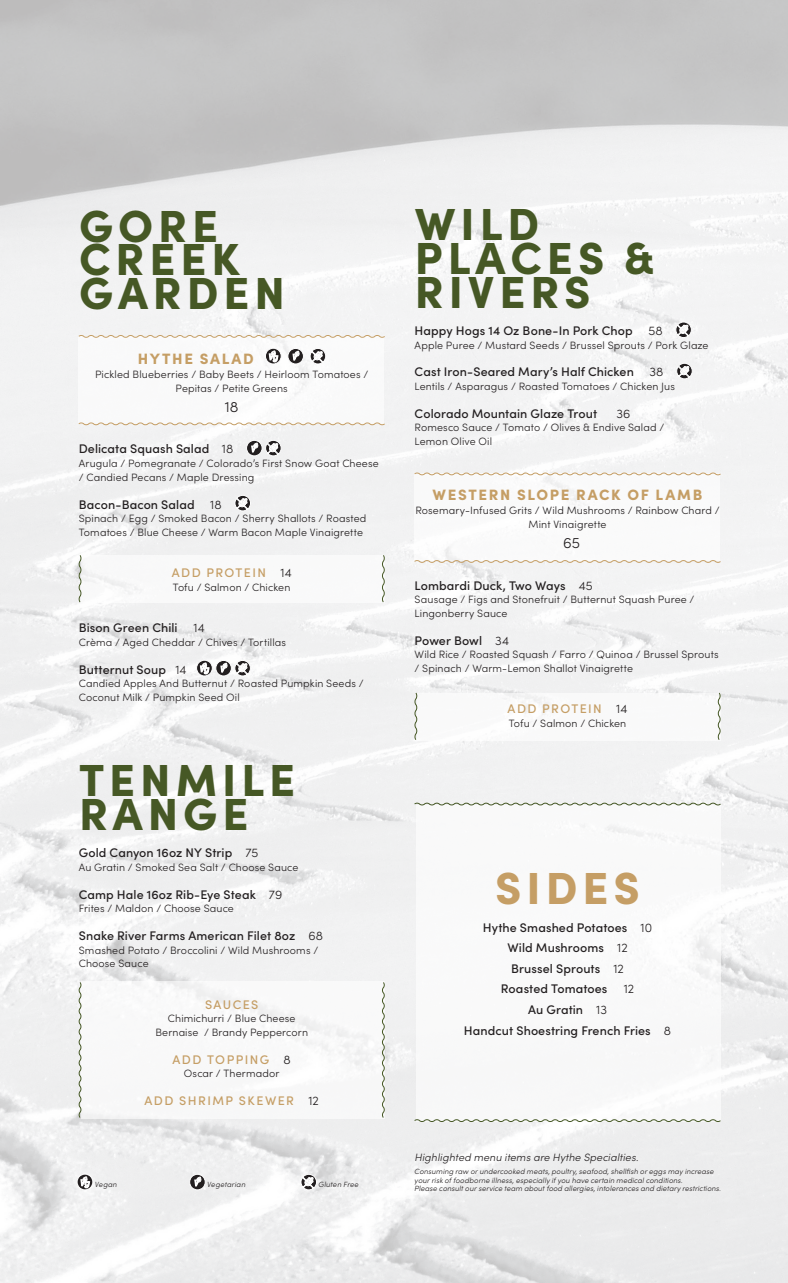
<style>
.page{position:relative;width:788px;height:1283px;background:#fff}
.page>*{position:absolute;margin:0;border:0;box-sizing:border-box;transform-origin:0 0}
.t1{font:900 45px/33.8px "Sofia Pro";letter-spacing:.11em;color:#465825}
.t2{font:900 45px "Sofia Pro";letter-spacing:.11em;color:#c59e65}
.t3{font:900 15px "Sofia Pro";letter-spacing:.11em;color:#c59e65}
.t4{font:300 15px "Sofia Pro";color:#231f20}
.t5{font:500 12.5px/20.6px "Sofia Pro";letter-spacing:.005em;color:#231f20;text-align:center}
.t6{font:500 12.5px "Sofia Pro";letter-spacing:.115em;color:#c59e65}
.t7{font:300 12.5px "Sofia Pro";color:#231f20}
.t8{font:300 10.62px/13.8px "Sofia Pro";letter-spacing:.01em;color:#231f20}
.t9{font:italic 300 10.62px "Sofia Pro";letter-spacing:.01em;color:#231f20}
.t10{font:italic 300 7.5px/8.8px "Sofia Pro";letter-spacing:.01em;color:#231f20}
.s1{font-weight:300}
.s2{font-weight:300;color:#231f20}
</style>
<div class="page">
<svg style="left:413px;top:802px;width:308px;height:4px"></svg>
<svg style="left:413px;top:1118px;width:308px;height:4px"></svg>
<svg style="left:717px;top:692px;width:4px;height:48px"></svg>
<svg style="left:413px;top:692px;width:5px;height:48px"></svg>
<svg style="left:381px;top:554px;width:4px;height:49px"></svg>
<svg style="left:78px;top:554px;width:4px;height:49px"></svg>
<svg style="left:413px;top:472px;width:308px;height:4px"></svg>
<svg style="left:413px;top:559px;width:308px;height:4px"></svg>
<svg style="left:78px;top:334px;width:307px;height:4px"></svg>
<svg style="left:78px;top:422px;width:307px;height:4px"></svg>
<svg style="left:77px;top:1173px;width:16px;height:17px"></svg>
<svg style="left:189px;top:1174px;width:16px;height:16px"></svg>
<svg style="left:301px;top:1174px;width:16px;height:16px"></svg>
<svg style="left:675px;top:322px;width:16px;height:16px"></svg>
<svg style="left:676px;top:363px;width:16px;height:16px"></svg>
<div style="left:81px;top:981px;width:303px;height:138px;background:#f8f8f9"></div>
<svg style="left:381px;top:981px;width:4px;height:137px"></svg>
<svg style="left:78px;top:981px;width:4px;height:137px"></svg>
<svg style="left:265px;top:348px;width:16px;height:16px"></svg>
<svg style="left:288px;top:348px;width:15px;height:16px"></svg>
<svg style="left:310px;top:348px;width:16px;height:16px"></svg>
<svg style="left:246px;top:440px;width:35px;height:16px"></svg>
<svg style="left:235px;top:495px;width:16px;height:16px"></svg>
<svg style="left:196px;top:660px;width:54px;height:16px"></svg>
<h1 class="t1" style="left:79px;top:205px;width:208px">GORE<br>CREEK<br>GARDEN</h1>
<h2 class="t3" style="left:138px;top:347px;width:118px">HYTHE SALAD</h2>
<p class="t8" style="left:95px;top:367px;width:275px;text-align:center">Pickled Blueberries / Baby Beets / Heirloom Tomatoes /<br>Pepitas / Petite Greens</p>
<h2 class="t4" style="left:225px;top:396px;width:15px">18</h2>
<p class="t5" style="left:79px;top:438px;width:156px">Delicata Squash Salad <span class="s1">18</span></p>
<p class="t8" style="left:79px;top:456px;width:301px">Arugula / Pomegranate / Colorado’s First Snow Goat Cheese / Candied Pecans / Maple Dressing</p>
<p class="t5" style="left:79px;top:493px;width:144px">Bacon-Bacon Salad <span class="s1">18</span></p>
<p class="t8" style="left:79px;top:511px;width:289px">Spinach / Egg / Smoked Bacon / Sherry Shallots / Roasted<br>Tomatoes / Blue Cheese / Warm Bacon Maple Vinaigrette</p>
<p class="t6" style="left:172px;top:563px;width:121px">ADD PROTEIN <span class="s2">14</span></p>
<p class="t8" style="left:173px;top:580px;width:119px">Tofu / Salmon / Chicken</p>
<p class="t5" style="left:79px;top:617px;width:100px">Bison Green Chili</p>
<p class="t7" style="left:193px;top:619px;width:13px">14</p>
<p class="t8" style="left:79px;top:635px;width:209px">Crèma / Aged Cheddar / Chives / Tortillas</p>
<p class="t5" style="left:79px;top:658px;width:109px">Butternut Soup <span class="s1">14</span></p>
<p class="t8" style="left:79px;top:676px;width:286px">Candied Apples And Butternut / Roasted Pumpkin Seeds /<br>Coconut Milk / Pumpkin Seed Oil</p>
<h1 class="t1" style="left:79px;top:759px;width:218px">TENMILE<br>RANGE</h1>
<p class="t5" style="left:79px;top:842px;width:181px">Gold Canyon 16oz NY Strip <span class="s1">75</span></p>
<p class="t8" style="left:79px;top:860px;width:221px">Au Gratin / Smoked Sea Salt / Choose Sauce</p>
<p class="t5" style="left:79px;top:883px;width:205px">Camp Hale 16oz Rib-Eye Steak <span class="s1">79</span></p>
<p class="t8" style="left:79px;top:901px;width:156px">Frites / Maldon / Choose Sauce</p>
<p class="t5" style="left:79px;top:924px;width:246px">Snake River Farms American Filet 8oz <span class="s1">68</span></p>
<p class="t8" style="left:79px;top:942px;width:241px">Smashed Potato / Broccolini / Wild Mushrooms /<br>Choose Sauce</p>
<p class="t6" style="left:205px;top:995px;width:55px">SAUCES</p>
<p class="t8" style="left:155px;top:1011px;width:154px;text-align:center">Chimichurri / Blue Cheese<br>Bernaise / Brandy Peppercorn</p>
<p class="t6" style="left:172px;top:1050px;width:120px">ADD TOPPING <span class="s2">8</span></p>
<p class="t8" style="left:184px;top:1066px;width:97px">Oscar / Thermador</p>
<p class="t6" style="left:144px;top:1091px;width:176px">ADD SHRIMP SKEWER <span class="s2">12</span></p>
<p class="t10" style="left:95px;top:1180px;width:24px">Vegan</p>
<p class="t10" style="left:207px;top:1180px;width:40px">Vegetarian</p>
<p class="t10" style="left:318px;top:1180px;width:42px">Gluten Free</p>
<h1 class="t1" style="left:415px;top:203px;width:241px">WILD<br>PLACES &amp;<br>RIVERS</h1>
<p class="t5" style="left:414px;top:320px;width:249px">Happy Hogs 14 Oz Bone-In Pork Chop <span class="s1">58</span></p>
<p class="t8" style="left:414px;top:338px;width:295px">Apple Puree / Mustard Seeds / Brussel Sprouts / Pork Glaze</p>
<p class="t5" style="left:414px;top:361px;width:250px">Cast Iron-Seared Mary’s Half Chicken <span class="s1">38</span></p>
<p class="t8" style="left:414px;top:379px;width:262px">Lentils / Asparagus / Roasted Tomatoes / Chicken Jus</p>
<p class="t5" style="left:414px;top:402px;width:184px">Colorado Mountain Glaze Trout</p>
<p class="t7" style="left:616px;top:404px;width:15px">36</p>
<p class="t8" style="left:414px;top:420px;width:251px">Romesco Sauce / Tomato / Olives &amp; Endive Salad /<br>Lemon Olive Oil</p>
<h2 class="t3" style="left:432px;top:483px;width:271px">WESTERN SLOPE RACK OF LAMB</h2>
<p class="t8" style="left:415px;top:503px;width:306px;text-align:center">Rosemary-Infused Grits / Wild Mushrooms / Rainbow Chard /<br>Mint Vinaigrette</p>
<h2 class="t4" style="left:563px;top:532px;width:18px">65</h2>
<p class="t5" style="left:414px;top:574px;width:180px">Lombardi Duck, Two Ways <span class="s1">45</span></p>
<p class="t8" style="left:414px;top:592px;width:281px">Sausage / Figs and Stonefruit / Butternut Squash Puree /<br>Lingonberry Sauce</p>
<p class="t5" style="left:414px;top:629px;width:96px">Power Bowl <span class="s1">34</span></p>
<p class="t8" style="left:414px;top:647px;width:305px">Wild Rice / Roasted Squash / Farro / Quinoa / Brussel Sprouts / Spinach / Warm-Lemon Shallot Vinaigrette</p>
<p class="t6" style="left:507px;top:700px;width:121px">ADD PROTEIN <span class="s2">14</span></p>
<p class="t8" style="left:508px;top:716px;width:119px">Tofu / Salmon / Chicken</p>
<h1 class="t2" style="left:495px;top:853px;width:146px">SIDES</h1>
<p class="t5" style="left:483px;top:916px;width:171px">Hythe Smashed Potatoes <span class="s1">10</span></p>
<p class="t5" style="left:507px;top:936px;width:122px">Wild Mushrooms <span class="s1">12</span></p>
<p class="t5" style="left:511px;top:957px;width:114px">Brussel Sprouts <span class="s1">12</span></p>
<p class="t5" style="left:501px;top:978px;width:108px">Roasted Tomatoes</p>
<p class="t7" style="left:623px;top:980px;width:12px">12</p>
<p class="t5" style="left:464px;top:998px;width:209px">Au Gratin <span class="s1">13<br></span>Handcut Shoestring French Fries <span class="s1">8</span></p>
<p class="t9" style="left:414px;top:1149px;width:226px">Highlighted menu items are Hythe Specialties.</p>
<p class="t10" style="left:414px;top:1166px;width:308px">Consuming raw or undercooked meats, poultry, seafood, shellfish or eggs may increase your risk of foodborne illness, especially if you have certain medical conditions.<br>Please consult our service team about food allergies, intolerances and dietary restrictions.</p>
</div>
